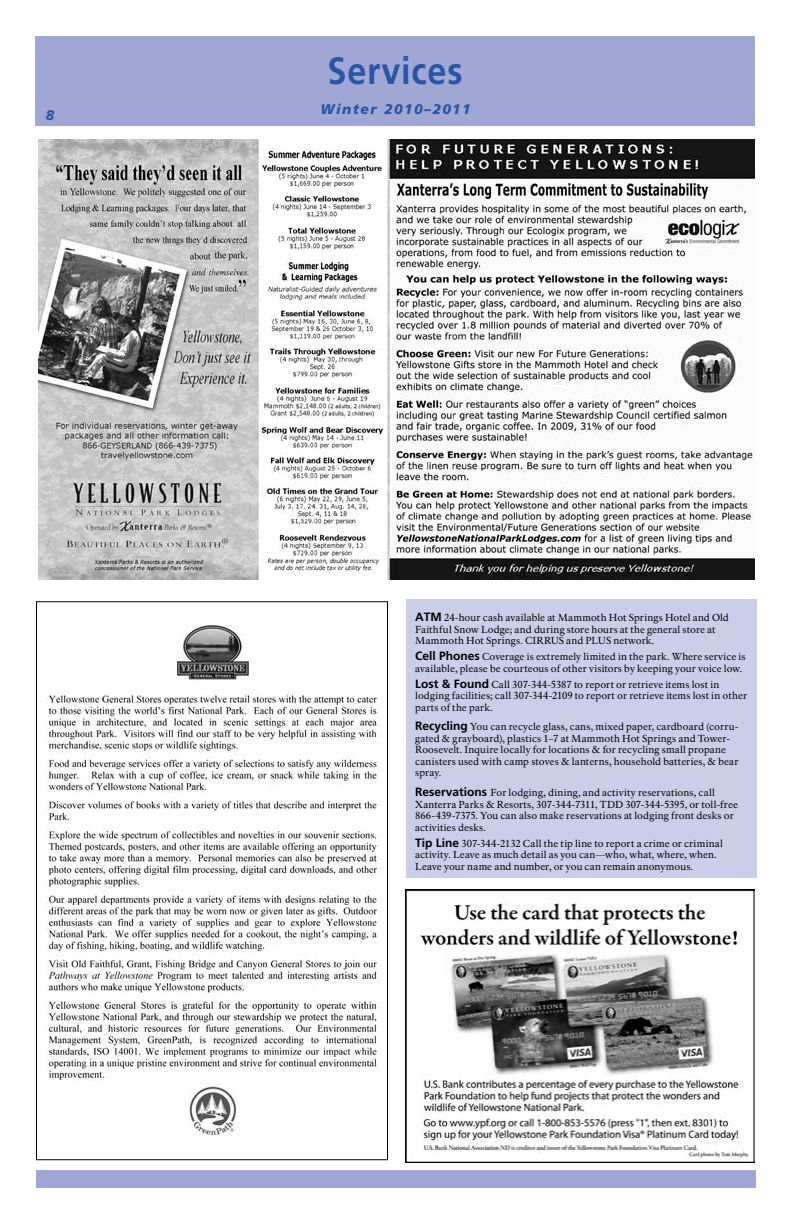
<style>
.page{position:relative;width:792px;height:1224px;background:#fff}
.page>*{position:absolute;margin:0;border:0;box-sizing:border-box;transform-origin:0 0}
.t1{font:700 38px "Frutiger LT Std";letter-spacing:.025em;color:#2955a6;scale:.9 1}
.t2{font:italic 900 14px "Frutiger LT Std";letter-spacing:.1em;color:#2955a6}
.t3{font:10px/11.5px "NPS Rawlinson OT";letter-spacing:.01em;color:#000}
.s1{font-family:"Frutiger LT Std";font-weight:700;font-size:12px}
</style>
<div class="page">
<div style="left:36px;top:1170px;width:720px;height:18px;background:#a0a7d4"></div>
<div style="left:35px;top:36px;width:720px;height:90px;background:#a0a7d4"></div>
<div style="left:406px;top:599px;width:351px;height:278px;background:#cbcee8"></div>
<img style="left:406px;top:890px;width:348px;height:273px">
<img style="left:46px;top:625px;width:336px;height:512px">
<img style="left:38px;top:139px;width:716px;height:441px">
<h2 class="t2" style="left:46px;top:107px;width:10px">8</h2>
<h2 class="t2" style="left:36px;top:107px;width:19px">10</h2>
<h1 class="t1" style="left:327px;top:48px;width:152px">Services</h1>
<h2 class="t2" style="left:321px;top:101px;width:152px">Winter 2010–2011</h2>
<p class="t3" style="left:415px;top:612px;width:315px"><span class="s1">ATM</span> 24-hour cash available at Mammoth Hot Springs Hotel and Old<br>Faithful Snow Lodge; and during store hours at the general store at<br>Mammoth Hot Springs. CIRRUS and PLUS network.</p>
<p class="t3" style="left:415px;top:651px;width:332px"><span class="s1">Cell Phones</span> Coverage is extremely limited in the park. Where service is available, please be courteous of other visitors by keeping your voice low.</p>
<p class="t3" style="left:415px;top:679px;width:333px"><span class="s1">Lost &amp; Found</span> Call 307-344-5387 to report or retrieve items lost in lodging facilities; call 307-344-2109 to report or retrieve items lost in other parts of the park.</p>
<p class="t3" style="left:415px;top:721px;width:325px"><span class="s1">Recycling</span> You can recycle glass, cans, mixed paper, cardboard (corru&shy;gated &amp; grayboard), plastics 1–7 at Mammoth Hot Springs and Tower-Roosevelt. Inquire locally for locations &amp; for recycling small propane canisters used with camp stoves &amp; lanterns, household batteries, &amp; bear spray.</p>
<p class="t3" style="left:415px;top:787px;width:324px"><span class="s1">Reservations</span> For lodging, dining, and activity reservations, call Xanterra Parks &amp; Resorts, 307-344-7311, TDD 307-344-5395, or toll-free 866-439-7375. You can also make reservations at lodging front desks or activities desks.</p>
<p class="t3" style="left:415px;top:837px;width:309px"><span class="s1">Tip Line</span> 307-344-2132 Call the tip line to report a crime or criminal activity. Leave as much detail as you can—who, what, where, when.<br>Leave your name and number, or you can remain anonymous.</p>
</div>
